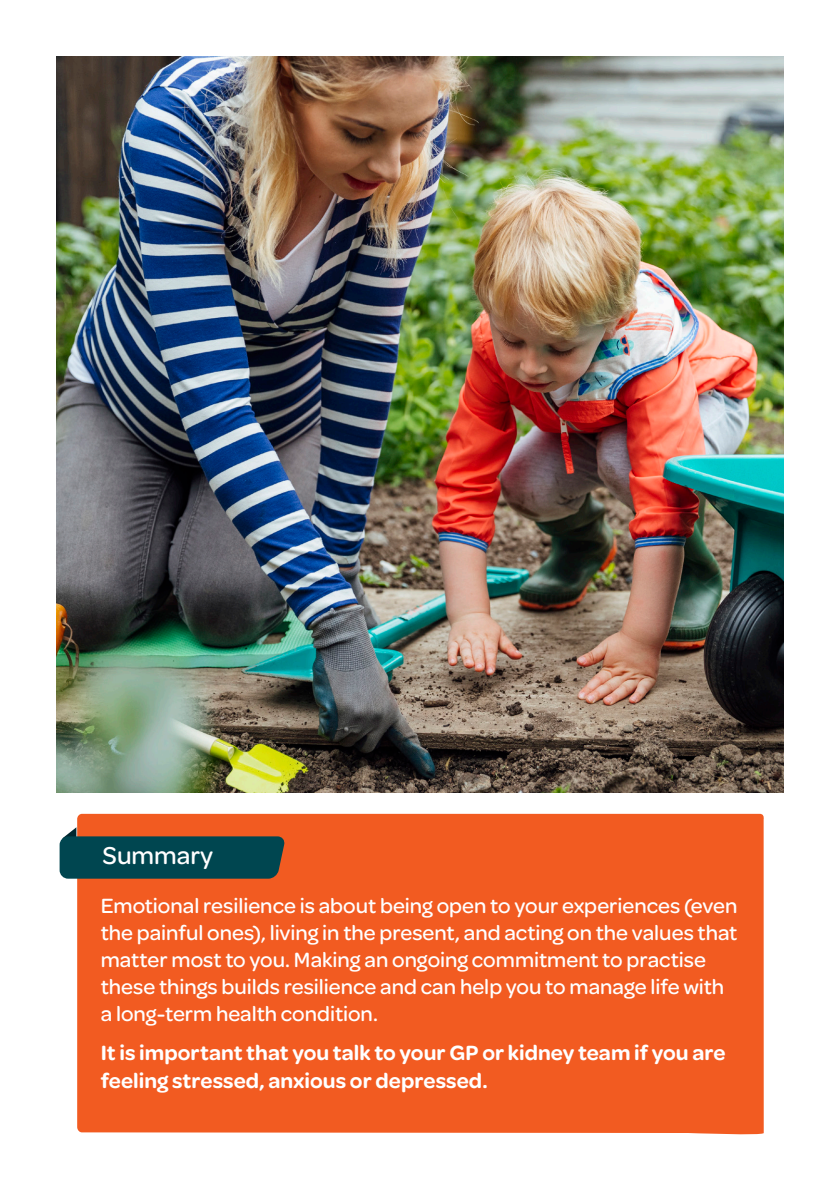
<style>
.page{position:relative;width:840px;height:1191px;background:#fff}
.page>*{position:absolute;margin:0;border:0;box-sizing:border-box;transform-origin:0 0}
.t1{font:500 26px "Omnes";color:#fff}
.t2{font:500 22px/27px "Omnes";color:#fff}
.t3{font:600 22px/28px "Omnes";letter-spacing:.005em;color:#fff}
</style>
<div class="page">
<img style="left:57px;top:57px;width:725px;height:735px">
<div style="left:77px;top:814px;width:686px;height:321px;background:#f25b21"></div>
<svg style="left:60px;top:827px;width:225px;height:51px;background:#2f4b49"></svg>
<p class="t1" style="left:103px;top:838px;width:112px">Summary</p>
<p class="t2" style="left:101px;top:891px;width:637px">Emotional resilience is about being open to your experiences (even the painful ones), living in the present, and acting on the values that matter most to you. Making an ongoing commitment to practise these things builds resilience and can help you to manage life with a long-term health condition.</p>
<p class="t3" style="left:101px;top:1037px;width:626px">It is important that you talk to your GP or kidney team if you are feeling stressed, anxious or depressed.</p>
</div>
